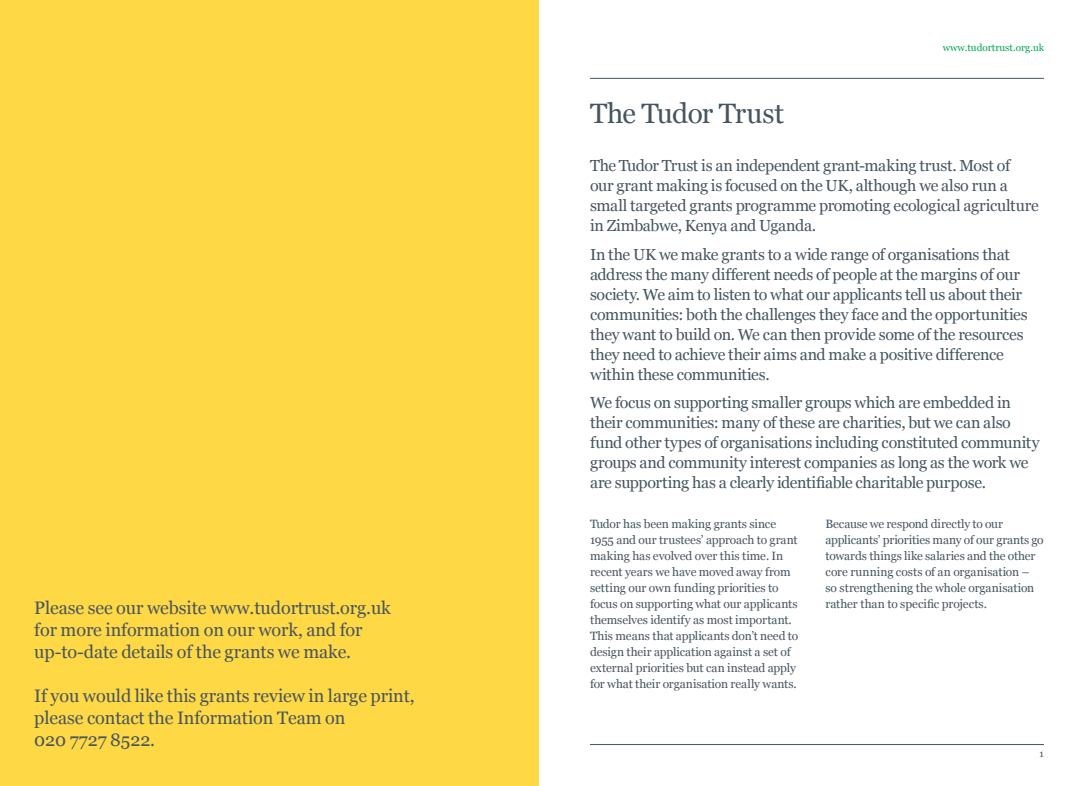
<style>
.page{position:relative;width:1078px;height:786px;background:#fff}
.page>*{position:absolute;margin:0;border:0;box-sizing:border-box;transform-origin:0 0}
.t1{font:28px "Georgia";letter-spacing:-.025em;color:#45555f}
.t2{font:18px/22px "Georgia";letter-spacing:-.005em;color:#45555f}
.t3{font:16px/20px "Georgia";letter-spacing:-.02em;color:#45555f}
.t4{font:12px/16px "Georgia";letter-spacing:-.005em;color:#45555f}
.t5{font:10px "Georgia";color:#00a94e}
.t6{font:10px "Georgia";color:#45555f}
</style>
<div class="page">
<div style="left:0;top:0;width:539px;height:785px;background:#ffd845"></div>
<hr style="left:590px;top:78px;width:453px;height:1px;background:#45555f">
<hr style="left:590px;top:744px;width:453px;height:1px;background:#45555f">
<p class="t2" style="left:34px;top:596px;width:358px">Please see our website www.tudortrust.org.uk for more information on our work, and for up-to-date details of the grants we make.</p>
<p class="t2" style="left:34px;top:684px;width:382px">If you would like this grants review in large print, please contact the Information Team on<br>020 7727 8522.</p>
<p class="t5" style="left:942px;top:42px;width:103px">www.tudortrust.org.uk</p>
<h1 class="t1" style="left:590px;top:98px;width:195px">The Tudor Trust</h1>
<p class="t3" style="left:590px;top:155px;width:450px">The Tudor Trust is an independent grant-making trust. Most of<br>our grant making is focused on the UK, although we also run a small targeted grants programme promoting ecological agriculture in Zimbabwe, Kenya and Uganda.</p>
<p class="t3" style="left:590px;top:244px;width:439px">In the UK we make grants to a wide range of organisations that address the many different needs of people at the margins of our society. We aim to listen to what our applicants tell us about their communities: both the challenges they face and the opportunities they want to build on. We can then provide some of the resources they need to achieve their aims and make a positive difference within these communities.</p>
<p class="t3" style="left:590px;top:392px;width:451px">We focus on supporting smaller groups which are embedded in their communities: many of these are charities, but we can also fund other types of organisations including constituted community groups and community interest companies as long as the work we are supporting has a clearly identifiable charitable purpose.</p>
<p class="t4" style="left:825px;top:515px;width:220px">Because we respond directly to our applicants’ priorities many of our grants go towards things like salaries and the other core running costs of an organisation – so strengthening the whole organisation rather than to specific projects.</p>
<p class="t4" style="left:590px;top:515px;width:210px">Tudor has been making grants since 1955 and our trustees’ approach to grant making has evolved over this time. In recent years we have moved away from setting our own funding priorities to focus on supporting what our applicants themselves identify as most important.<br>This means that applicants don’t need to design their application against a set of external priorities but can instead apply for what their organisation really wants.</p>
<p class="t6" style="left:1039px;top:747px;width:6px">1</p>
</div>
